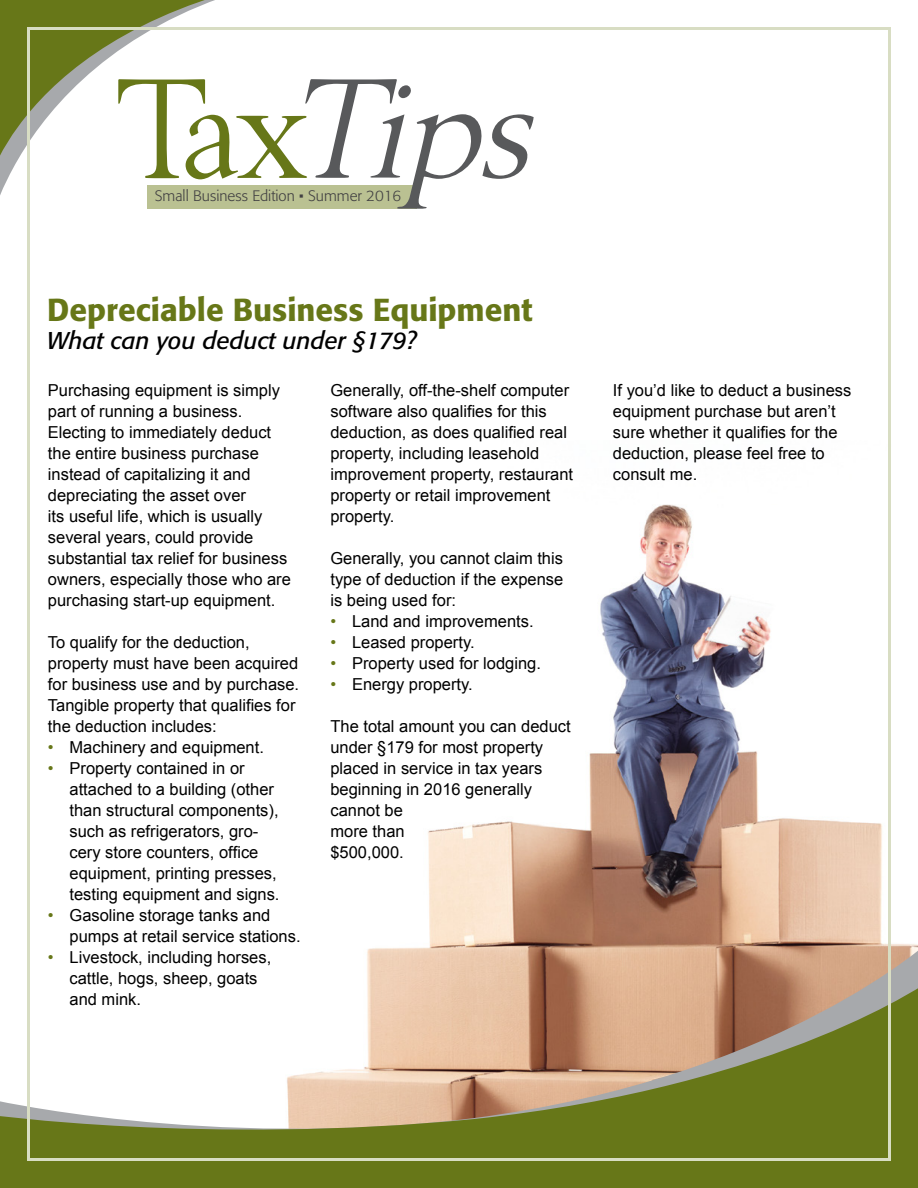
<style>
.page{position:relative;width:918px;height:1188px;background:#fff}
.page>*{position:absolute;margin:0;border:0;box-sizing:border-box;transform-origin:0 0}
.t1{font:141.15px "Berman";color:#677718}
.t2{font:500 31.5px "Formata";color:#677718}
.t3{font:italic 24px "Formata";color:#000}
.t4{font:16.5px/21px "Arial";color:#000}
.t5{font:300 15px "Formata";color:#414042}
.s1{color:#677718}
</style>
<div class="page">
<svg style="left:342px;top:79px;width:191px;height:130px"></svg>
<img style="left:428px;top:504px;width:454px;height:435px">
<svg style="left:0;top:185px;width:342px;height:24px;fill:#bac192"></svg>
<svg style="left:0;top:0;width:342px;height:185px"></svg>
<svg style="left:367px;top:939px;width:551px;height:40px;background:#d0a98d"></svg>
<svg style="left:0;top:979px;width:918px;height:209px"></svg>
<h1 class="t1" style="left:114px;top:54px;width:200px">Tax</h1>
<p class="t5" style="left:155px;top:187px;width:248px">Small Business Edition • Summer 2016</p>
<h2 class="t2" style="left:47px;top:290px;width:487px">Depreciable Business Equipment</h2>
<h3 class="t3" style="left:47px;top:326px;width:371px">What can you deduct under §179?</h3>
<p class="t4" style="left:48px;top:380px;width:245px">Purchasing equipment is simply part of running a business.<br>Electing to immediately deduct the entire business purchase instead of capitalizing it and depreciating the asset over<br>its useful life, which is usually several years, could provide substantial tax relief for business owners, especially those who are purchasing start-up equipment.</p>
<p class="t4" style="left:48px;top:632px;width:253px">To qualify for the deduction, property must have been acquired for business use and by purchase.<br>Tangible property that qualifies for the deduction includes:</p>
<p class="t4" style="left:48px;top:737px;width:218px"><span class="s1">•</span> Machinery and equipment.</p>
<p class="t4" style="left:70px;top:758px;width:212px;text-indent:-22px"><span class="s1">•</span> Property contained in or attached to a building (other than structural components), such as refrigerators, gro&shy;cery store counters, office equipment, printing presses, testing equipment and signs.</p>
<p class="t4" style="left:70px;top:905px;width:233px;text-indent:-22px"><span class="s1">•</span> Gasoline storage tanks and pumps at retail service stations.</p>
<p class="t4" style="left:70px;top:947px;width:203px;text-indent:-22px"><span class="s1">•</span> Livestock, including horses, cattle, hogs, sheep, goats and mink.</p>
<p class="t4" style="left:330px;top:380px;width:244px">Generally, off-the-shelf computer software also qualifies for this deduction, as does qualified real property, including leasehold improvement property, restaurant property or retail improvement property.</p>
<p class="t4" style="left:330px;top:548px;width:234px;text-align:justify">Generally, you cannot claim this type of deduction if the expense is being used for:</p>
<p class="t4" style="left:330px;top:611px;width:205px"><span class="s1">•</span> Land and improvements.</p>
<p class="t4" style="left:330px;top:632px;width:146px"><span class="s1">•</span> Leased property.</p>
<p class="t4" style="left:330px;top:653px;width:212px"><span class="s1">•</span> Property used for lodging.</p>
<p class="t4" style="left:330px;top:674px;width:144px"><span class="s1">•</span> Energy property.</p>
<p class="t4" style="left:330px;top:716px;width:242px">The total amount you can deduct under §179 for most property placed in service in tax years beginning in 2016 generally cannot be<br>more than<br>$500,000.</p>
<p class="t4" style="left:613px;top:380px;width:240px">If you’d like to deduct a business equipment purchase but aren’t sure whether it qualifies for the deduction, please feel free to consult me.</p>
</div>
